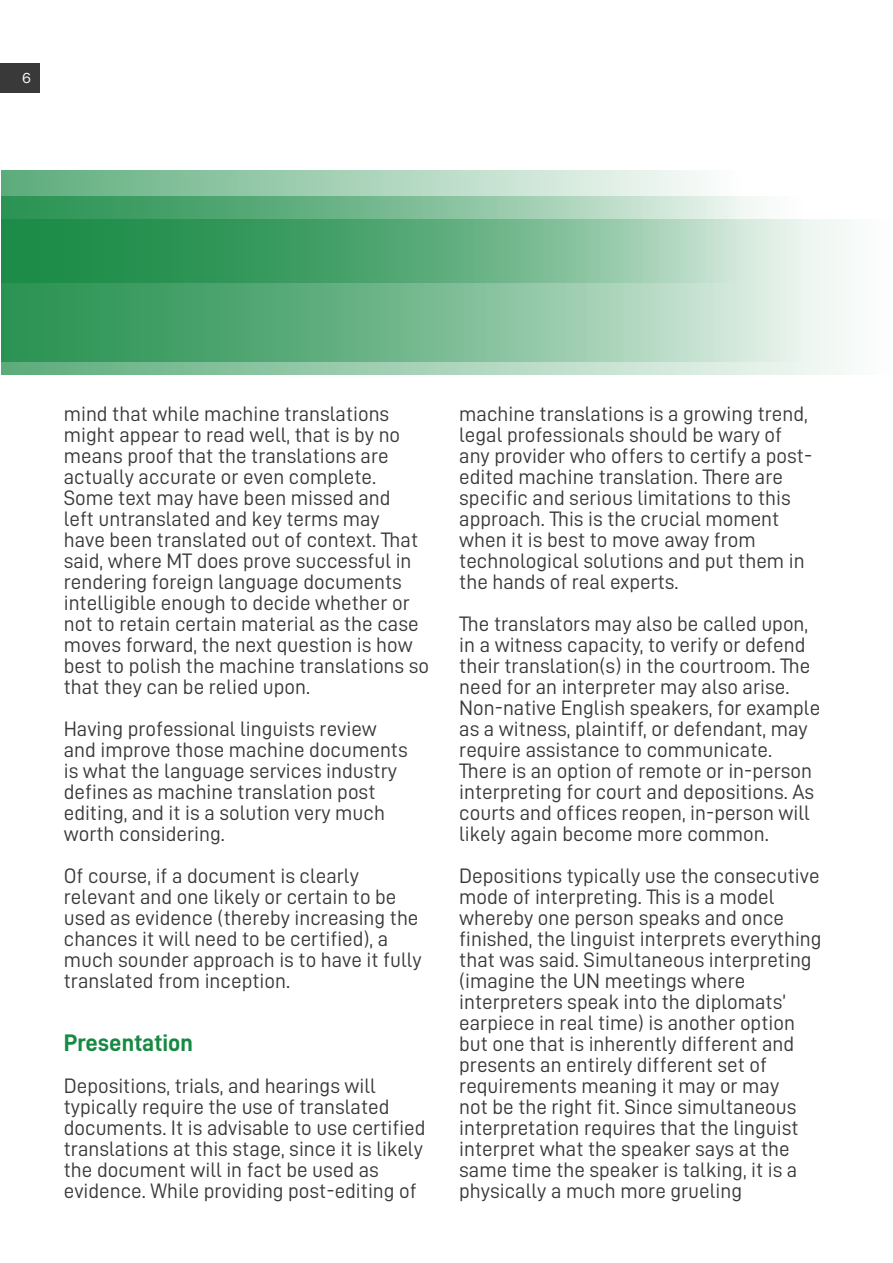
<style>
.page{position:relative;width:893px;height:1263px;background:#fff}
.page>*{position:absolute;margin:0;border:0;box-sizing:border-box;transform-origin:0 0}
.t1{font:24px "D DIN Bold";color:#168943}
.t2{font:21px/21px "D DIN";color:#393939}
.t3{font:15px "Franklin Gothic URW Boo";color:#fff}
</style>
<div class="page">
<div style="left:0;top:64px;width:39px;height:29px;background:#393939"></div>
<svg style="left:2px;top:219px;width:843px;height:155px"></svg>
<div style="left:1px;top:170px;width:740px;height:113px;background:linear-gradient(to right,#5bac7b,#fdfefd)"></div>
<svg style="left:1px;top:196px;width:801px;height:165px;background:#72b78d"></svg>
<p class="t3" style="left:22px;top:69px;width:10px">6</p>
<p class="t2" style="left:64px;top:402px;width:367px">mind that while machine translations might appear to read well, that is by no means proof that the translations are actually accurate or even complete.<br>Some text may have been missed and<br>left untranslated and key terms may<br>have been translated out of context. That said, where MT does prove successful in rendering foreign language documents intelligible enough to decide whether or not to retain certain material as the case moves forward, the next question is how best to polish the machine translations so that they can be relied upon.</p>
<p class="t2" style="left:64px;top:717px;width:346px">Having professional linguists review and improve those machine documents is what the language services industry defines as machine translation post editing, and it is a solution very much worth considering.</p>
<p class="t2" style="left:64px;top:864px;width:359px">Of course, if a document is clearly relevant and one likely or certain to be used as evidence (thereby increasing the chances it will need to be certified), a much sounder approach is to have it fully translated from inception.</p>
<p class="t1" style="left:64px;top:1029px;width:131px">Presentation</p>
<p class="t2" style="left:64px;top:1074px;width:363px">Depositions, trials, and hearings will typically require the use of translated documents. It is advisable to use certified translations at this stage, since it is likely the document will in fact be used as evidence. While providing post-editing of</p>
<p class="t2" style="left:459px;top:402px;width:354px">machine translations is a growing trend, legal professionals should be wary of any provider who offers to certify a post&shy;edited machine translation. There are specific and serious limitations to this approach. This is the crucial moment when it is best to move away from technological solutions and put them in the hands of real experts.</p>
<p class="t2" style="left:459px;top:612px;width:362px">The translators may also be called upon, in a witness capacity, to verify or defend their translation(s) in the courtroom. The need for an interpreter may also arise.<br>Non-native English speakers, for example as a witness, plaintiff, or defendant, may require assistance to communicate.<br>There is an option of remote or in-person interpreting for court and depositions. As courts and offices reopen, in-person will likely again become more common.</p>
<p class="t2" style="left:459px;top:864px;width:364px">Depositions typically use the consecutive mode of interpreting. This is a model whereby one person speaks and once finished, the linguist interprets everything that was said. Simultaneous interpreting (imagine the UN meetings where interpreters speak into the diplomats’ earpiece in real time) is another option but one that is inherently different and presents an entirely different set of requirements meaning it may or may<br>not be the right fit. Since simultaneous interpretation requires that the linguist interpret what the speaker says at the same time the speaker is talking, it is a physically a much more grueling</p>
</div>
